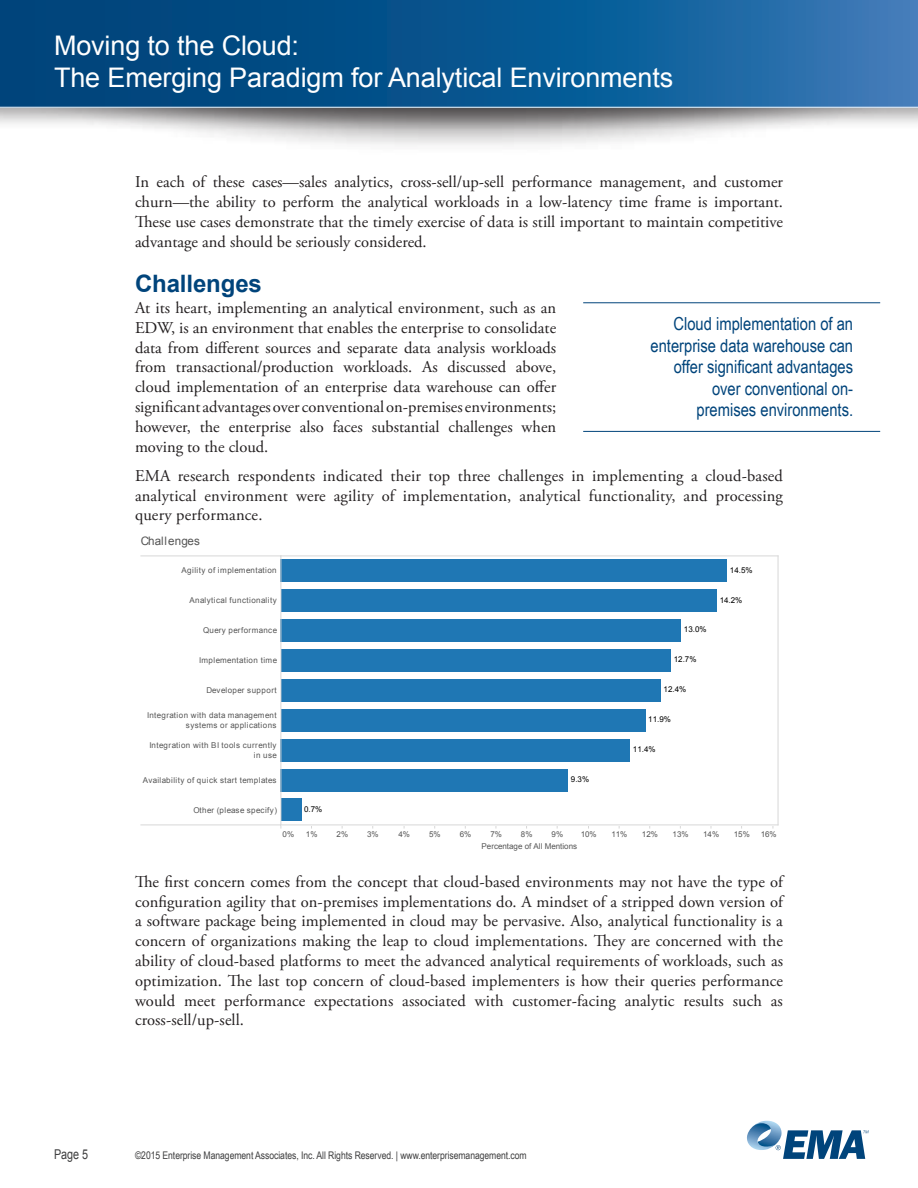
<style>
.page{position:relative;width:918px;height:1188px;background:#fff}
.page>*{position:absolute;margin:0;border:0;box-sizing:border-box;transform-origin:0 0}
.t1{font:27px/32.4px "Arial";letter-spacing:-.005em;color:#fff}
.Heading_1{font:700 24px "Arial";letter-spacing:-.005em;color:#00447b}
.Pull_quote{font:18px/21.6px "Arial Narrow";color:#00447b;text-align:right}
.t2{font:16.5px/19.8px "Adobe Garamond Pro";color:#231f20;text-align:justify}
.t3{font:13.5px "Arial";color:#3e3e3f;scale:.8 1}
.t4{font:11.7px "Arial";letter-spacing:.02em;color:#555}
.t5{font:10.5px "Arial Narrow";letter-spacing:-.005em;color:#3e3e3f}
.t6{font:7.95px/9.4px "Arial";letter-spacing:.055em;color:#555;text-align:right}
.t7{font:7.95px "Arial";color:#000}
.t8{font:7.95px "Arial";color:#555}
</style>
<div class="page">
<svg style="left:747px;top:1121px;width:122px;height:38px"></svg>
<div style="left:0;top:0;width:918px;height:155px;background:#231f20;opacity:.75"></div>
<div style="left:0;top:0;width:918px;height:129px;background:#231f20;opacity:.4"></div>
<svg style="left:0;top:0;width:918px;height:108px;background:#105993"></svg>
<hr style="left:141px;top:556px;width:140px;height:1px;background:#d7d7d7">
<hr style="left:141px;top:825px;width:140px;height:1px;background:#d7d7d7">
<div style="left:281px;top:799px;width:20px;height:22px;background:#1f77b4"></div>
<div style="left:281px;top:769px;width:287px;height:22px;background:#1f77b4"></div>
<div style="left:281px;top:739px;width:349px;height:22px;background:#1f77b4"></div>
<div style="left:281px;top:709px;width:364px;height:23px;background:#1f77b4"></div>
<div style="left:281px;top:679px;width:380px;height:23px;background:#1f77b4"></div>
<div style="left:281px;top:649px;width:390px;height:23px;background:#1f77b4"></div>
<div style="left:281px;top:619px;width:400px;height:23px;background:#1f77b4"></div>
<div style="left:281px;top:589px;width:436px;height:23px;background:#1f77b4"></div>
<div style="left:281px;top:560px;width:446px;height:22px;background:#1f77b4"></div>
<hr style="left:281px;top:556px;width:1px;height:269px;background:#d7d7d7">
<hr style="left:778px;top:556px;width:1px;height:269px;background:#d7d7d7">
<hr style="left:281px;top:556px;width:497px;height:1px;background:#d7d7d7">
<hr style="left:281px;top:825px;width:497px;height:1px;background:#d7d7d7">
<hr style="left:583px;top:303px;width:297px;height:1px;background:#00447b">
<hr style="left:583px;top:431px;width:297px;height:1px;background:#00447b">
<h1 class="t1" style="left:54px;top:29px;width:621px">Moving to the Cloud:<br>The Emerging Paradigm for Analytical Environments</h1>
<p class="t2" style="left:135px;top:173px;width:650px">In each of these cases—sales analytics, cross-sell/up-sell performance management, and customer churn—the ability to perform the analytical workloads in a low-latency time frame is important.<br>These use cases demonstrate that the timely exercise of data is still important to maintain competitive advantage and should be seriously considered.</p>
<p class="Heading_1" style="left:135px;top:267px;width:128px">Challenges</p>
<p class="t2" style="left:135px;top:298px;width:423px">At its heart, implementing an analytical environment, such as an EDW, is an environment that enables the enterprise to consolidate data from different sources and separate data analysis workloads from transactional/production workloads. As discussed above, cloud implementation of an enterprise data warehouse can offer significant advantages over conventional on-premises environments; however, the enterprise also faces substantial challenges when moving to the cloud.</p>
<p class="t2" style="left:135px;top:466px;width:650px">EMA research respondents indicated their top three challenges in implementing a cloud-based analytical environment were agility of implementation, analytical functionality, and processing query performance.</p>
<p class="Pull_quote" style="left:651px;top:312px;width:204px">Cloud implementation of an enterprise data warehouse can offer significant advantages over conventional on&shy;premises environments.</p>
<p class="t4" style="left:141px;top:534px;width:61px">Challenges</p>
<p class="t6" style="left:182px;top:566px;width:97px">Agility of implementation</p>
<p class="t6" style="left:190px;top:596px;width:89px">Analytical functionality</p>
<p class="t6" style="left:203px;top:626px;width:75px">Query performance</p>
<p class="t6" style="left:199px;top:656px;width:79px">Implementation time</p>
<p class="t6" style="left:206px;top:686px;width:72px">Developer support</p>
<p class="t6" style="left:147px;top:711px;width:131px">Integration with data management systems or applications</p>
<p class="t6" style="left:149px;top:741px;width:129px">Integration with BI tools currently in use</p>
<p class="t6" style="left:143px;top:775px;width:135px">Availability of quick start templates</p>
<p class="t6" style="left:193px;top:805px;width:85px">Other (please specify)</p>
<p class="t7" style="left:304px;top:804px;width:20px">0.7%</p>
<p class="t7" style="left:571px;top:774px;width:20px">9.3%</p>
<p class="t7" style="left:684px;top:624px;width:24px">13.0%</p>
<p class="t7" style="left:674px;top:654px;width:24px">12.7%</p>
<p class="t7" style="left:664px;top:684px;width:24px">12.4%</p>
<p class="t7" style="left:648px;top:714px;width:24px">11.9%</p>
<p class="t7" style="left:633px;top:744px;width:24px">11.4%</p>
<p class="t7" style="left:730px;top:565px;width:24px">14.5%</p>
<p class="t7" style="left:720px;top:595px;width:24px">14.2%</p>
<p class="t6" style="left:283px;top:830px;width:13px">0%</p>
<p class="t6" style="left:306px;top:830px;width:13px">1%</p>
<p class="t6" style="left:337px;top:830px;width:13px">2%</p>
<p class="t6" style="left:367px;top:830px;width:13px">3%</p>
<p class="t6" style="left:399px;top:830px;width:13px">4%</p>
<p class="t6" style="left:429px;top:830px;width:13px">5%</p>
<p class="t6" style="left:460px;top:830px;width:13px">6%</p>
<p class="t6" style="left:490px;top:830px;width:13px">7%</p>
<p class="t6" style="left:521px;top:830px;width:13px">8%</p>
<p class="t6" style="left:552px;top:830px;width:13px">9%</p>
<p class="t6" style="left:581px;top:830px;width:18px">10%</p>
<p class="t6" style="left:611px;top:830px;width:18px">11%</p>
<p class="t6" style="left:642px;top:830px;width:18px">12%</p>
<p class="t6" style="left:673px;top:830px;width:18px">13%</p>
<p class="t6" style="left:703px;top:830px;width:18px">14%</p>
<p class="t6" style="left:734px;top:830px;width:18px">15%</p>
<p class="t6" style="left:761px;top:830px;width:18px">16%</p>
<p class="t8" style="left:482px;top:841px;width:97px">Percentage of All Mentions</p>
<p class="t2" style="left:135px;top:872px;width:650px">The first concern comes from the concept that cloud-based environments may not have the type of configuration agility that on-premises implementations do. A mindset of a stripped down version of a software package being implemented in cloud may be pervasive. Also, analytical functionality is a concern of organizations making the leap to cloud implementations. They are concerned with the ability of cloud-based platforms to meet the advanced analytical requirements of workloads, such as optimization. The last top concern of cloud-based implementers is how their queries performance would meet performance expectations associated with customer-facing analytic results such as cross-sell/up-sell.</p>
<p class="t3" style="left:54px;top:1145px;width:44px">Page 5</p>
<p class="t5" style="left:135px;top:1147px;width:393px">©2015 Enterprise Management Associates, Inc. All Rights Reserved. | www.enterprisemanagement.com</p>
</div>
